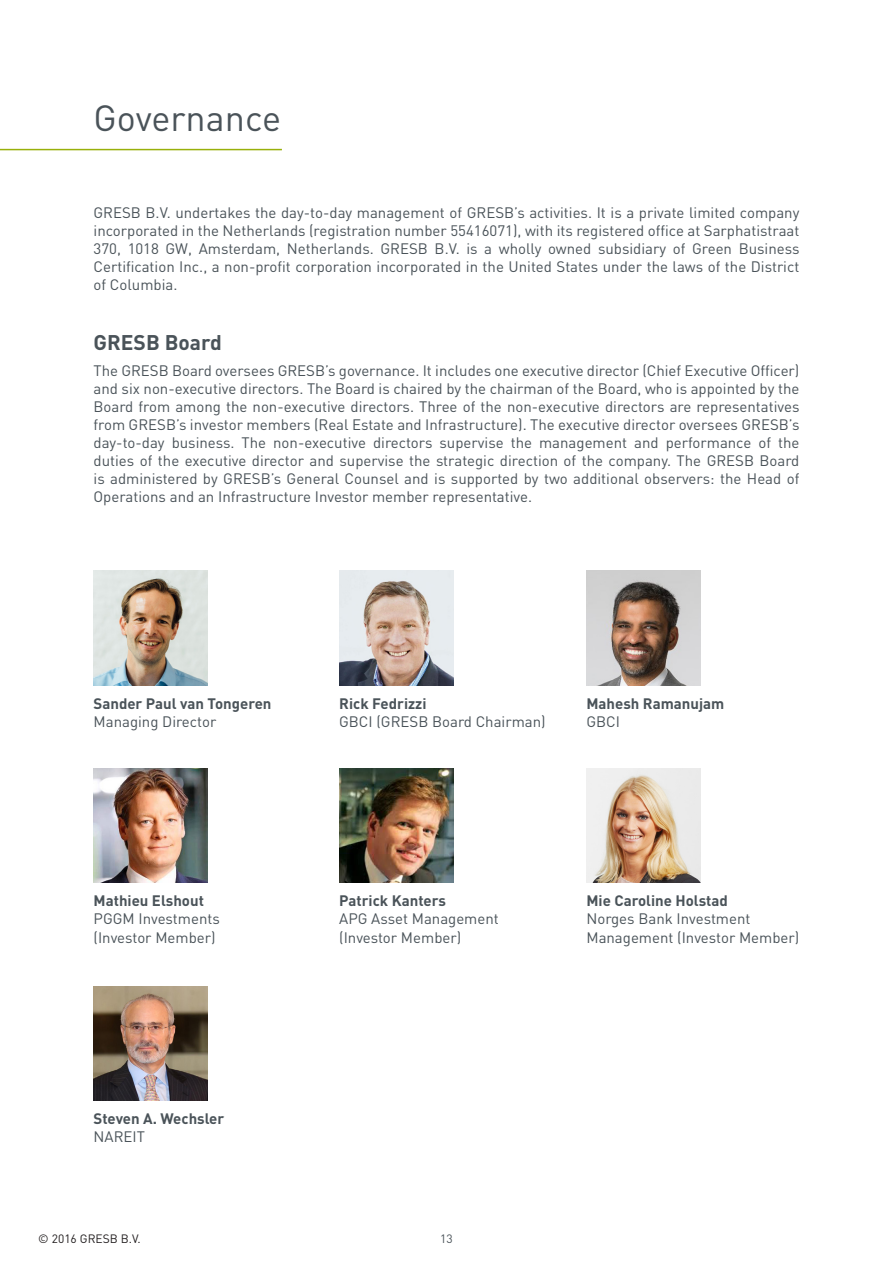
<style>
.page{position:relative;width:893px;height:1263px;background:#fff}
.page>*{position:absolute;margin:0;border:0;box-sizing:border-box;transform-origin:0 0}
.Section_title{font:36px "DIN";color:#4a5359}
.Subtitle{font:700 21px "DIN";color:#4a5359}
.Body_Text_single{font:15px/18px "DIN";color:#4a5359;text-align:justify}
.t1{font:700 15px "DIN";color:#4a5359}
.t2{font:12px "DIN";color:#231f20}
.t3{font:12px "DIN";color:#4a5359}
</style>
<div class="page">
<hr style="left:0;top:149px;width:282px;height:1px;background:#98b00a">
<img style="left:94px;top:571px;width:114px;height:114px">
<img style="left:94px;top:768px;width:114px;height:114px">
<img style="left:94px;top:986px;width:114px;height:114px">
<img style="left:339px;top:571px;width:115px;height:114px">
<img style="left:339px;top:768px;width:115px;height:114px">
<img style="left:586px;top:571px;width:115px;height:114px">
<img style="left:586px;top:768px;width:115px;height:114px">
<p class="Section_title" style="left:94px;top:96px;width:189px">Governance</p>
<p class="Body_Text_single" style="left:94px;top:204px;width:707px">GRESB B.V. undertakes the day-to-day management of GRESB’s activities. It is a private limited company incorporated in the Netherlands (registration number 55416071), with its registered office at Sarphatistraat 370, 1018 GW, Amsterdam, Netherlands. GRESB B.V. is a wholly owned subsidiary of Green Business Certification Inc., a non-profit corporation incorporated in the United States under the laws of the District of Columbia.</p>
<p class="Subtitle" style="left:94px;top:328px;width:130px">GRESB Board</p>
<p class="Body_Text_single" style="left:94px;top:361px;width:707px">The GRESB Board oversees GRESB’s governance. It includes one executive director (Chief Executive Officer) and six non-executive directors. The Board is chaired by the chairman of the Board, who is appointed by the Board from among the non-executive directors. Three of the non-executive directors are representatives from GRESB’s investor members (Real Estate and Infrastructure). The executive director oversees GRESB’s day-to-day business. The non-executive directors supervise the management and performance of the duties of the executive director and supervise the strategic direction of the company. The GRESB Board is administered by GRESB’s General Counsel and is supported by two additional observers: the Head of Operations and an Infrastructure Investor member representative.</p>
<p class="t1" style="left:94px;top:694px;width:180px">Sander Paul van Tongeren</p>
<p class="Body_Text_single" style="left:94px;top:712px;width:124px">Managing Director</p>
<p class="t1" style="left:94px;top:891px;width:112px">Mathieu Elshout</p>
<p class="Body_Text_single" style="left:94px;top:910px;width:128px">PGGM Investments</p>
<p class="Body_Text_single" style="left:94px;top:928px;width:124px">(Investor Member)</p>
<p class="t1" style="left:339px;top:694px;width:89px">Rick Fedrizzi</p>
<p class="Body_Text_single" style="left:339px;top:712px;width:208px">GBCI (GRESB Board Chairman)</p>
<p class="t1" style="left:586px;top:694px;width:139px">Mahesh Ramanujam</p>
<p class="Body_Text_single" style="left:586px;top:712px;width:35px">GBCI</p>
<p class="t1" style="left:339px;top:891px;width:108px">Patrick Kanters</p>
<p class="Body_Text_single" style="left:339px;top:910px;width:161px">APG Asset Management (Investor Member)</p>
<p class="t1" style="left:586px;top:891px;width:143px">Mie Caroline Holstad</p>
<p class="Body_Text_single" style="left:586px;top:910px;width:214px">Norges Bank Investment<br>Management (Investor Member)</p>
<p class="t1" style="left:94px;top:1109px;width:132px">Steven A. Wechsler</p>
<p class="Body_Text_single" style="left:94px;top:1128px;width:53px">NAREIT</p>
<p class="t2" style="left:38px;top:1232px;width:104px">© 2016 GRESB B.V.</p>
<p class="t3" style="left:440px;top:1232px;width:14px">13</p>
</div>
